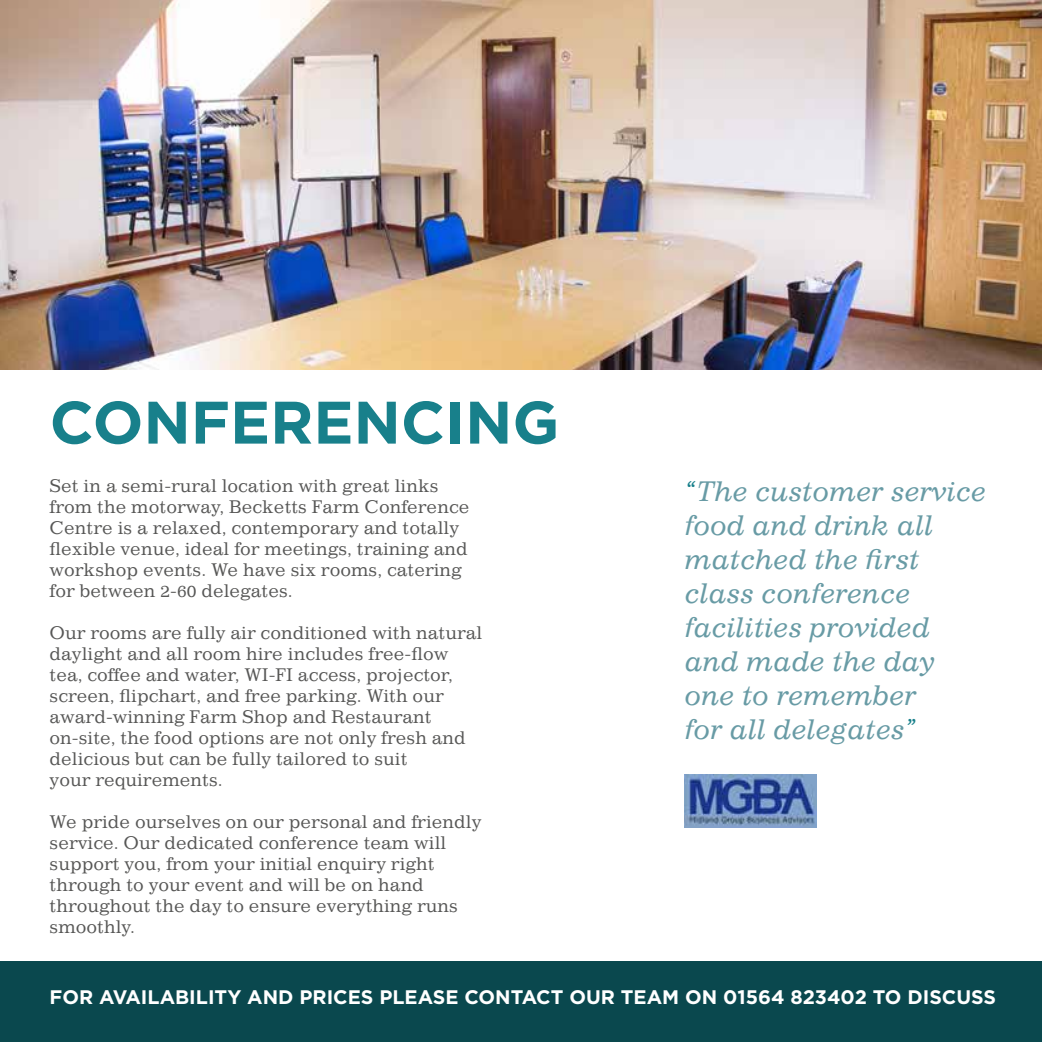
<style>
.page{position:relative;width:1042px;height:1042px;background:#fff}
.page>*{position:absolute;margin:0;border:0;box-sizing:border-box;transform-origin:0 0}
.t1{font:700 59.85px "Gotham";color:#18808b}
.t2{font:italic 27.12px/33.9px "Impressum Std";color:#689ba5}
.t3{font:700 19.6px "Gotham";color:#fff}
.t4{font:17.5px/21px "Impressum Std";color:#575756}
.s1{color:#18808b}
</style>
<div class="page">
<img style="left:0;top:0;width:1042px;height:370px">
<div style="left:0;top:962px;width:1042px;height:80px;background:#0a484e"></div>
<img style="left:684px;top:775px;width:133px;height:52px">
<h1 class="t1" style="left:50px;top:383px;width:511px">CONFERENCING</h1>
<p class="t4" style="left:50px;top:474px;width:421px">Set in a semi-rural location with great links from the motorway, Becketts Farm Conference Centre is a relaxed, contemporary and totally flexible venue, ideal for meetings, training and workshop events. We have six rooms, catering for between 2-60 delegates.</p>
<p class="t4" style="left:50px;top:621px;width:434px">Our rooms are fully air conditioned with natural daylight and all room hire includes free-flow tea, coffee and water, WI-FI access, projector, screen, flipchart, and free parking. With our award-winning Farm Shop and Restaurant on-site, the food options are not only fresh and delicious but can be fully tailored to suit<br>your requirements.</p>
<p class="t4" style="left:50px;top:810px;width:433px">We pride ourselves on our personal and friendly service. Our dedicated conference team will support you, from your initial enquiry right through to your event and will be on hand throughout the day to ensure everything runs smoothly.</p>
<h2 class="t2" style="left:684px;top:474px;width:303px"><span class="s1">“</span>The customer service food and drink all matched the first class conference facilities provided and made the day one to remember<br>for all delegates<span class="s1">”</span></h2>
<p class="t3" style="left:50px;top:984px;width:948px">FOR AVAILABILITY AND PRICES PLEASE CONTACT OUR TEAM ON 01564 823402 TO DISCUSS</p>
</div>
